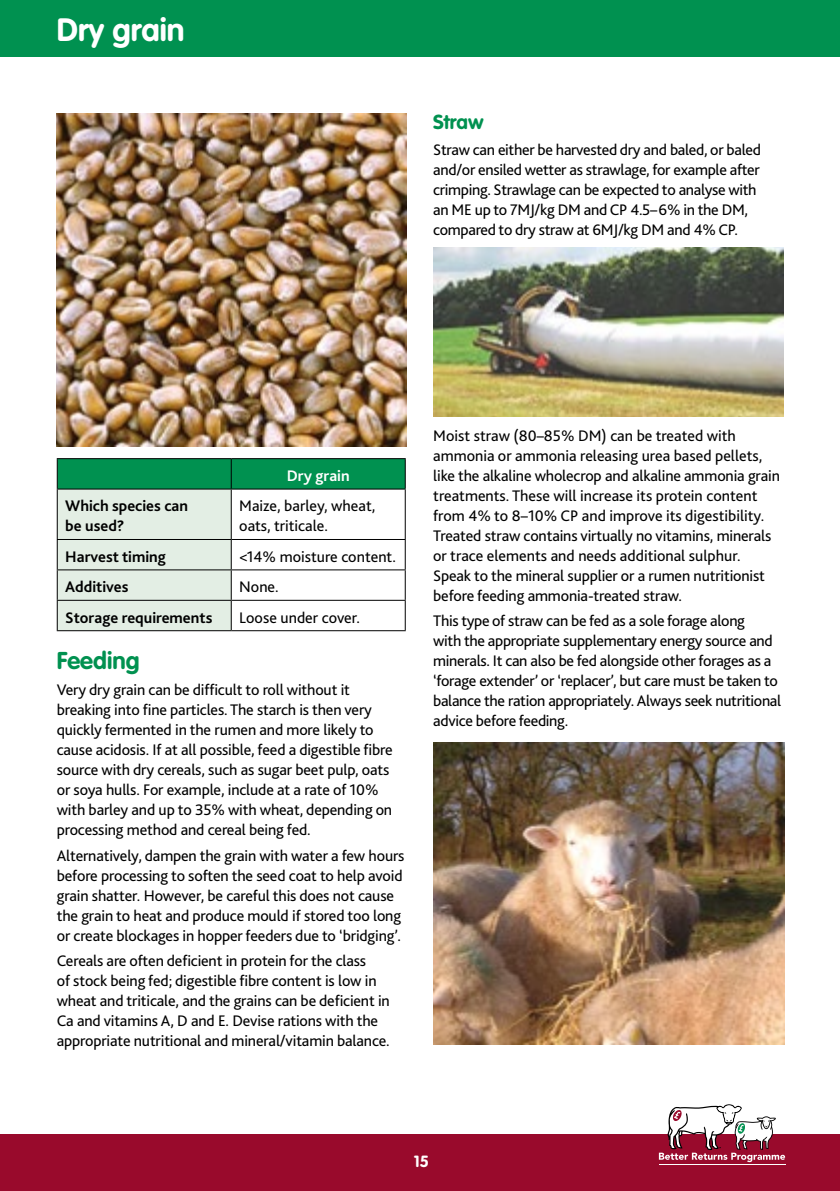
<style>
.page{position:relative;width:840px;height:1191px;background:#fff}
.page>*{position:absolute;margin:0;border:0;box-sizing:border-box;transform-origin:0 0}
.t1{font:700 31.8px "VAG Rounded";color:#fff}
.t2{font:700 24px "VAG Rounded";color:#009150}
.t3{font:700 20px "VAG Rounded";color:#009150}
.t4{font:16px/20px "Bliss 2";letter-spacing:-.01em;color:#000}
.t5{font:700 16px/20px "Bliss 2";color:#000}
.t6{font:700 16px "Bliss 2";color:#fff}
.t7{font:700 16px "VAG Rounded";color:#fff}
</style>
<div class="page">
<div style="left:0;top:0;width:839px;height:57px;background:#009150"></div>
<div style="left:0;top:1134px;width:839px;height:57px;background:#990a2c"></div>
<hr style="left:658px;top:1164px;width:126px;height:1px;background:#fff">
<svg style="left:658px;top:1104px;width:126px;height:58px"></svg>
<img style="left:57px;top:113px;width:349px;height:334px">
<svg style="left:57px;top:458px;width:348px;height:172px"></svg>
<hr style="left:57px;top:630px;width:174px;height:1px;background:#000">
<hr style="left:231px;top:630px;width:174px;height:1px;background:#000">
<img style="left:433px;top:743px;width:350px;height:301px">
<img style="left:433px;top:247px;width:349px;height:169px">
<h1 class="t1" style="left:57px;top:11px;width:129px">Dry grain</h1>
<p class="t3" style="left:433px;top:110px;width:52px">Straw</p>
<p class="t4" style="left:433px;top:139px;width:329px">Straw can either be harvested dry and baled, or baled and/or ensiled wetter as strawlage, for example after crimping. Strawlage can be expected to analyse with an ME up to 7MJ/kg DM and CP 4.5–6% in the DM, compared to dry straw at 6MJ/kg DM and 4% CP.</p>
<p class="t6" style="left:286px;top:466px;width:64px">Dry grain</p>
<p class="t5" style="left:65px;top:496px;width:124px">Which species can be used?</p>
<p class="t4" style="left:239px;top:496px;width:138px">Maize, barley, wheat, oats, triticale.</p>
<p class="t5" style="left:65px;top:546px;width:102px">Harvest timing</p>
<p class="t4" style="left:239px;top:546px;width:158px">&lt;14% moisture content.</p>
<p class="t5" style="left:65px;top:576px;width:65px">Additives</p>
<p class="t4" style="left:239px;top:576px;width:41px">None.</p>
<p class="t5" style="left:65px;top:607px;width:148px">Storage requirements</p>
<p class="t4" style="left:239px;top:607px;width:122px">Loose under cover.</p>
<h2 class="t2" style="left:57px;top:646px;width:84px">Feeding</h2>
<p class="t4" style="left:57px;top:679px;width:337px">Very dry grain can be difficult to roll without it breaking into fine particles. The starch is then very quickly fermented in the rumen and more likely to cause acidosis. If at all possible, feed a digestible fibre source with dry cereals, such as sugar beet pulp, oats or soya hulls. For example, include at a rate of 10% with barley and up to 35% with wheat, depending on processing method and cereal being fed.</p>
<p class="t4" style="left:57px;top:845px;width:349px">Alternatively, dampen the grain with water a few hours before processing to soften the seed coat to help avoid grain shatter. However, be careful this does not cause the grain to heat and produce mould if stored too long or create blockages in hopper feeders due to ‘bridging’.</p>
<p class="t4" style="left:57px;top:950px;width:334px">Cereals are often deficient in protein for the class<br>of stock being fed; digestible fibre content is low in wheat and triticale, and the grains can be deficient in Ca and vitamins A, D and E. Devise rations with the appropriate nutritional and mineral/vitamin balance.</p>
<p class="t4" style="left:433px;top:425px;width:348px">Moist straw (80–85% DM) can be treated with ammonia or ammonia releasing urea based pellets, like the alkaline wholecrop and alkaline ammonia grain treatments. These will increase its protein content from 4% to 8–10% CP and improve its digestibility.<br>Treated straw contains virtually no vitamins, minerals or trace elements and needs additional sulphur.<br>Speak to the mineral supplier or a rumen nutritionist before feeding ammonia-treated straw.</p>
<p class="t4" style="left:433px;top:610px;width:349px">This type of straw can be fed as a sole forage along<br>with the appropriate supplementary energy source and minerals. It can also be fed alongside other forages as a ‘forage extender’ or ‘replacer’, but care must be taken to balance the ration appropriately. Always seek nutritional advice before feeding.</p>
<p class="t7" style="left:413px;top:1151px;width:17px">15</p>
</div>
